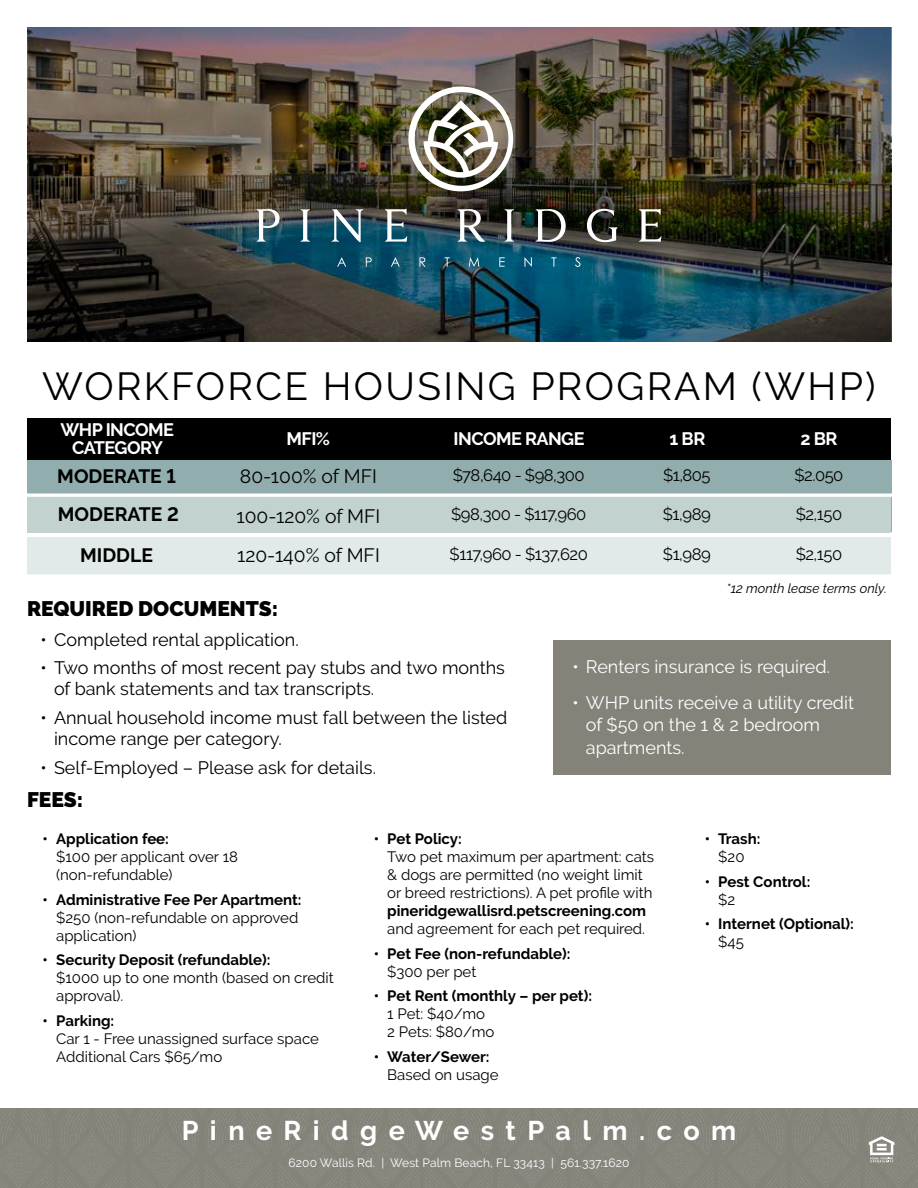
<style>
.page{position:relative;width:918px;height:1188px;background:#fff}
.page>*{position:absolute;margin:0;border:0;box-sizing:border-box;transform-origin:0 0}
.t1{font:39px "Raleway";letter-spacing:.06em;color:#000}
.t2{font:700 27px "Raleway";letter-spacing:.425em;color:#fff}
.t3{font:900 21px "Raleway";color:#000}
.t4{font:19.35px "Raleway";color:#000}
.t5{font:700 19.35px "Raleway";color:#000}
.t6{font:18px/21.6px "Raleway";color:#000}
.t7{font:18px/22.5px "Raleway";color:#fff}
.t8{font:700 18px/18.3px "Raleway";letter-spacing:-.03em;color:#fff;text-align:center}
.t9{font:16.65px "Raleway";letter-spacing:-.03em;color:#000}
.t10{font:15px/18px "Raleway";color:#000}
.t11{font:700 15px "Raleway";color:#000}
.t12{font:italic 13.35px "Raleway";color:#000}
.t13{font:12px "Raleway";letter-spacing:.01em;color:#fff}
</style>
<div class="page">
<div style="left:27px;top:495px;width:864px;height:38px;background:#c1d2d1"></div>
<div style="left:27px;top:537px;width:864px;height:37px;background:#e1eae9"></div>
<img style="left:0;top:1108px;width:918px;height:80px">
<div style="left:553px;top:641px;width:338px;height:134px;background:#858279"></div>
<svg style="left:869px;top:1136px;width:25px;height:26px"></svg>
<div style="left:27px;top:460px;width:865px;height:35px;background:#91adad"></div>
<svg style="left:27px;top:493px;width:865px;height:4px;background:#eef2f2"></svg>
<svg style="left:27px;top:574px;width:864px;height:1px"></svg>
<div style="left:27px;top:418px;width:864px;height:42px;background:#000"></div>
<img style="left:27px;top:27px;width:864px;height:314px">
<svg style="left:257px;top:209px;width:23px;height:33px"></svg>
<svg style="left:300px;top:209px;width:10px;height:33px"></svg>
<svg style="left:332px;top:209px;width:31px;height:33px"></svg>
<svg style="left:385px;top:209px;width:22px;height:33px"></svg>
<svg style="left:458px;top:209px;width:27px;height:33px"></svg>
<svg style="left:505px;top:209px;width:9px;height:33px"></svg>
<svg style="left:536px;top:209px;width:30px;height:33px"></svg>
<svg style="left:587px;top:209px;width:31px;height:33px"></svg>
<svg style="left:639px;top:209px;width:22px;height:33px"></svg>
<svg style="left:337px;top:257px;width:9px;height:10px"></svg>
<svg style="left:366px;top:257px;width:6px;height:10px"></svg>
<svg style="left:391px;top:257px;width:9px;height:10px"></svg>
<svg style="left:420px;top:257px;width:5px;height:10px"></svg>
<svg style="left:445px;top:257px;width:5px;height:10px"></svg>
<svg style="left:469px;top:257px;width:10px;height:10px"></svg>
<svg style="left:499px;top:257px;width:6px;height:10px"></svg>
<svg style="left:524px;top:257px;width:8px;height:10px"></svg>
<svg style="left:551px;top:257px;width:5px;height:10px"></svg>
<svg style="left:575px;top:257px;width:5px;height:10px"></svg>
<img style="left:408px;top:87px;width:105px;height:104px">
<h1 class="t1" style="left:42px;top:364px;width:835px">WORKFORCE HOUSING PROGRAM (WHP)</h1>
<p class="t8" style="left:60px;top:420px;width:115px">WHP INCOME<br>CATEGORY</p>
<p class="t8" style="left:287px;top:430px;width:45px">MFI%</p>
<p class="t8" style="left:454px;top:430px;width:132px">INCOME RANGE</p>
<p class="t8" style="left:670px;top:430px;width:37px">1 BR</p>
<p class="t8" style="left:801px;top:430px;width:39px">2 BR</p>
<p class="t5" style="left:57px;top:465px;width:120px">MODERATE 1</p>
<p class="t4" style="left:240px;top:465px;width:139px">80-100% of MFI</p>
<p class="t9" style="left:453px;top:465px;width:133px">$78,640 - $98,300</p>
<p class="t9" style="left:663px;top:465px;width:49px">$1,805</p>
<p class="t9" style="left:794px;top:465px;width:50px">$2.050</p>
<p class="t5" style="left:58px;top:504px;width:123px">MODERATE 2</p>
<p class="t4" style="left:236px;top:505px;width:145px">100-120% of MFI</p>
<p class="t9" style="left:451px;top:505px;width:137px">$98,300 - $117,960</p>
<p class="t9" style="left:663px;top:505px;width:49px">$1,989</p>
<p class="t9" style="left:796px;top:505px;width:48px">$2,150</p>
<p class="t5" style="left:80px;top:544px;width:74px">MIDDLE</p>
<p class="t4" style="left:237px;top:544px;width:144px">120-140% of MFI</p>
<p class="t9" style="left:450px;top:544px;width:140px">$117,960 - $137,620</p>
<p class="t9" style="left:663px;top:544px;width:49px">$1,989</p>
<p class="t9" style="left:796px;top:544px;width:48px">$2,150</p>
<h3 class="t3" style="left:27px;top:597px;width:253px">REQUIRED DOCUMENTS:</h3>
<p class="t6" style="left:40px;top:628px;width:260px">• Completed rental application.</p>
<p class="t6" style="left:54px;top:657px;width:453px;text-indent:-14px">• Two months of most recent pay stubs and two months of bank statements and tax transcripts.</p>
<p class="t6" style="left:54px;top:707px;width:455px;text-indent:-14px">• Annual household income must fall between the listed income range per category.</p>
<p class="t6" style="left:40px;top:757px;width:337px">• Self-Employed – Please ask for details.</p>
<h3 class="t3" style="left:27px;top:787px;width:58px">FEES:</h3>
<p class="t12" style="left:727px;top:581px;width:162px">*12 month lease terms only.</p>
<p class="t7" style="left:572px;top:655px;width:259px">• Renters insurance is required.</p>
<p class="t7" style="left:586px;top:691px;width:270px;text-indent:-14px">• WHP units receive a utility credit of $50 on the 1 &amp; 2 bedroom apartments.</p>
<p class="t11" style="left:43px;top:830px;width:128px">• Application fee:</p>
<p class="t10" style="left:56px;top:847px;width:183px">$100 per applicant over 18 (non-refundable)</p>
<p class="t11" style="left:43px;top:891px;width:260px">• Administrative Fee Per Apartment:</p>
<p class="t10" style="left:56px;top:908px;width:244px">$250 (non-refundable on approved application)</p>
<p class="t11" style="left:43px;top:951px;width:229px">• Security Deposit (refundable):</p>
<p class="t10" style="left:56px;top:969px;width:279px">$1000 up to one month (based on credit approval).</p>
<p class="t11" style="left:43px;top:1012px;width:73px">• Parking:</p>
<p class="t10" style="left:56px;top:1030px;width:264px">Car 1 - Free unassigned surface space<br>Additional Cars $65/mo</p>
<p class="t11" style="left:374px;top:830px;width:90px">• Pet Policy:</p>
<p class="t10" style="left:387px;top:847px;width:268px">Two pet maximum per apartment: cats &amp; dogs are permitted (no weight limit or breed restrictions). A pet profile with</p>
<p class="t11" style="left:387px;top:902px;width:260px">pineridgewallisrd.petscreening.com</p>
<p class="t10" style="left:387px;top:919px;width:259px">and agreement for each pet required.</p>
<p class="t11" style="left:374px;top:945px;width:198px">• Pet Fee (non-refundable):</p>
<p class="t10" style="left:387px;top:962px;width:91px">$300 per pet</p>
<p class="t11" style="left:374px;top:987px;width:220px">• Pet Rent (monthly – per pet):</p>
<p class="t10" style="left:387px;top:1005px;width:109px">1 Pet: $40/mo<br>2 Pets: $80/mo</p>
<p class="t11" style="left:374px;top:1048px;width:117px">• Water/Sewer:</p>
<p class="t10" style="left:387px;top:1066px;width:113px">Based on usage</p>
<p class="t11" style="left:705px;top:830px;width:57px">• Trash:</p>
<p class="t10" style="left:718px;top:847px;width:28px">$20</p>
<p class="t11" style="left:705px;top:873px;width:107px">• Pest Control:</p>
<p class="t10" style="left:718px;top:890px;width:19px">$2</p>
<p class="t11" style="left:705px;top:915px;width:151px">• Internet (Optional):</p>
<p class="t10" style="left:718px;top:933px;width:27px">$45</p>
<h2 class="t2" style="left:182px;top:1115px;width:556px">PineRidgeWestPalm.com</h2>
<p class="t13" style="left:289px;top:1156px;width:342px">6200 Wallis Rd. | West Palm Beach, FL 33413 | 561.337.1620</p>
</div>
